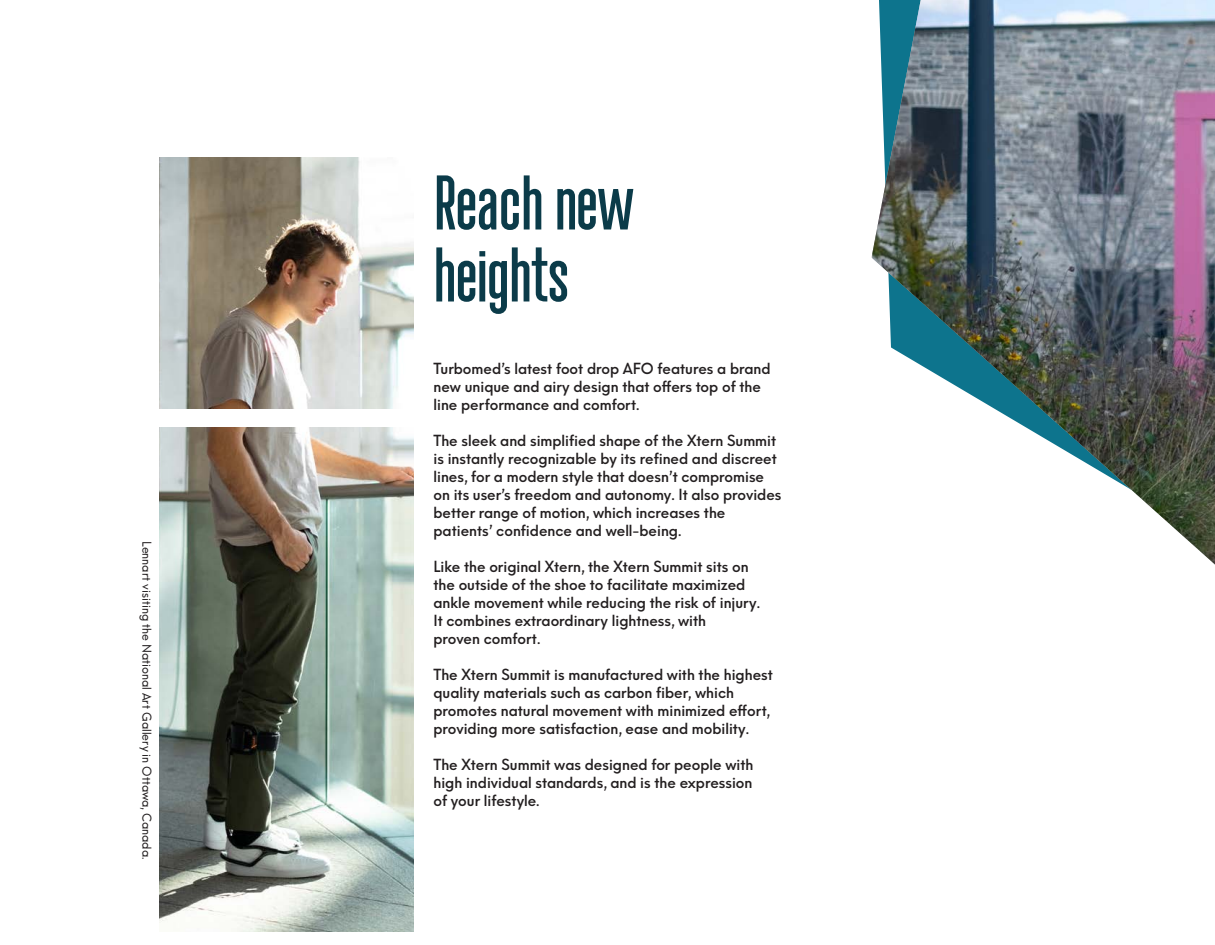
<style>
.page{position:relative;width:1215px;height:945px;background:#fff}
.page>*{position:absolute;margin:0;border:0;box-sizing:border-box;transform-origin:0 0}
.Heading{font:500 77.25px/72px "Neumatic Gothic";letter-spacing:-.01em;color:#0b3b49}
.Paragraph{font:500 15px/18px "Neue Hans Kendrick";color:#231f20}
.t1{font:12px "Neue Hans Kendrick";color:#231f20}
</style>
<div class="page">
<img style="left:159px;top:158px;width:255px;height:774px">
<img style="left:872px;top:0;width:343px;height:565px">
<div style="left:112px;top:410px;width:322px;height:18px;background:#fff"></div>
<p class="t1" style="left:158px;top:541px;width:320px;rotate:90deg">Lennart visiting the National Art Gallery in Ottawa, Canada.</p>
<p class="Heading" style="left:434px;top:165px;width:203px">Reach new heights</p>
<p class="Paragraph" style="left:434px;top:357px;width:339px">Turbomed’s latest foot drop AFO features a brand new unique and airy design that offers top of the line performance and comfort.</p>
<p class="Paragraph" style="left:434px;top:429px;width:350px">The sleek and simplified shape of the Xtern Summit is instantly recognizable by its refined and discreet lines, for a modern style that doesn’t compromise on its user’s freedom and autonomy. It also provides better range of motion, which increases the patients’ confidence and well-being.</p>
<p class="Paragraph" style="left:434px;top:555px;width:328px">Like the original Xtern, the Xtern Summit sits on the outside of the shoe to facilitate maximized ankle movement while reducing the risk of injury.<br>It combines extraordinary lightness, with<br>proven comfort.</p>
<p class="Paragraph" style="left:434px;top:663px;width:341px">The Xtern Summit is manufactured with the highest quality materials such as carbon fiber, which promotes natural movement with minimized effort, providing more satisfaction, ease and mobility.</p>
<p class="Paragraph" style="left:434px;top:753px;width:321px;text-align:justify">The Xtern Summit was designed for people with high individual standards, and is the expression of your lifestyle.</p>
</div>
